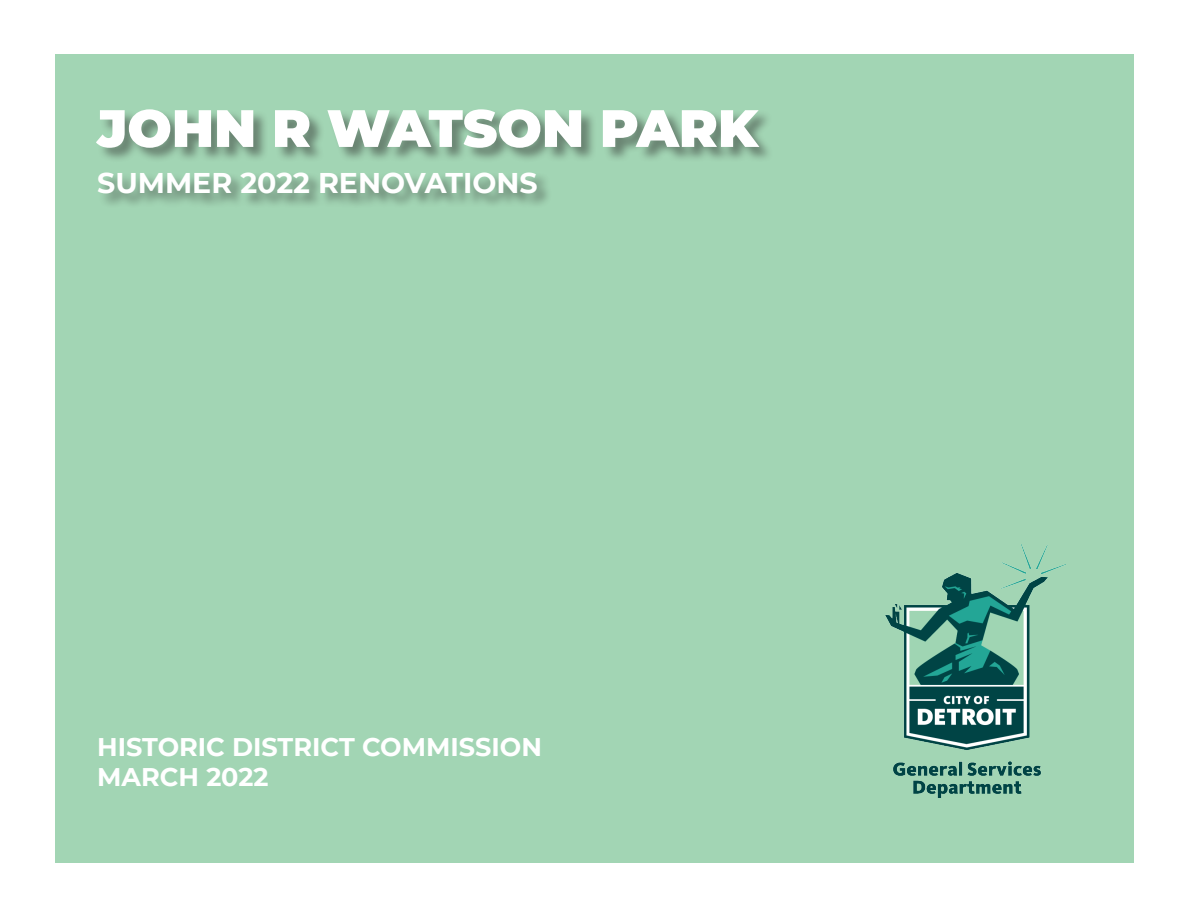
<style>
.page{position:relative;width:1188px;height:918px;background:#fff}
.page>*{position:absolute;margin:0;border:0;box-sizing:border-box;transform-origin:0 0}
.t1{font:900 52.5px "Montserrat";color:#fff}
.t2{font:700 28.5px "Montserrat";color:#fff}
.t3{font:700 25.5px "Montserrat";color:#fff}
</style>
<div class="page">
<div style="left:56px;top:54px;width:1078px;height:808px;background:#a2d5b4"></div>
<img style="left:885px;top:544px;width:181px;height:254px">
<div style="left:96px;top:109px;width:678px;height:54px;background:#231f20;opacity:.45"></div>
<div style="left:98px;top:172px;width:455px;height:36px;background:#231f20;opacity:.45"></div>
<p class="t1" style="left:97px;top:89px;width:662px">JOHN R WATSON PARK</p>
<p class="t2" style="left:97px;top:162px;width:442px">SUMMER 2022 RENOVATIONS</p>
<p class="t3" style="left:97px;top:728px;width:446px">HISTORIC DISTRICT COMMISSION</p>
<p class="t3" style="left:97px;top:759px;width:173px">MARCH 2022</p>
</div>
